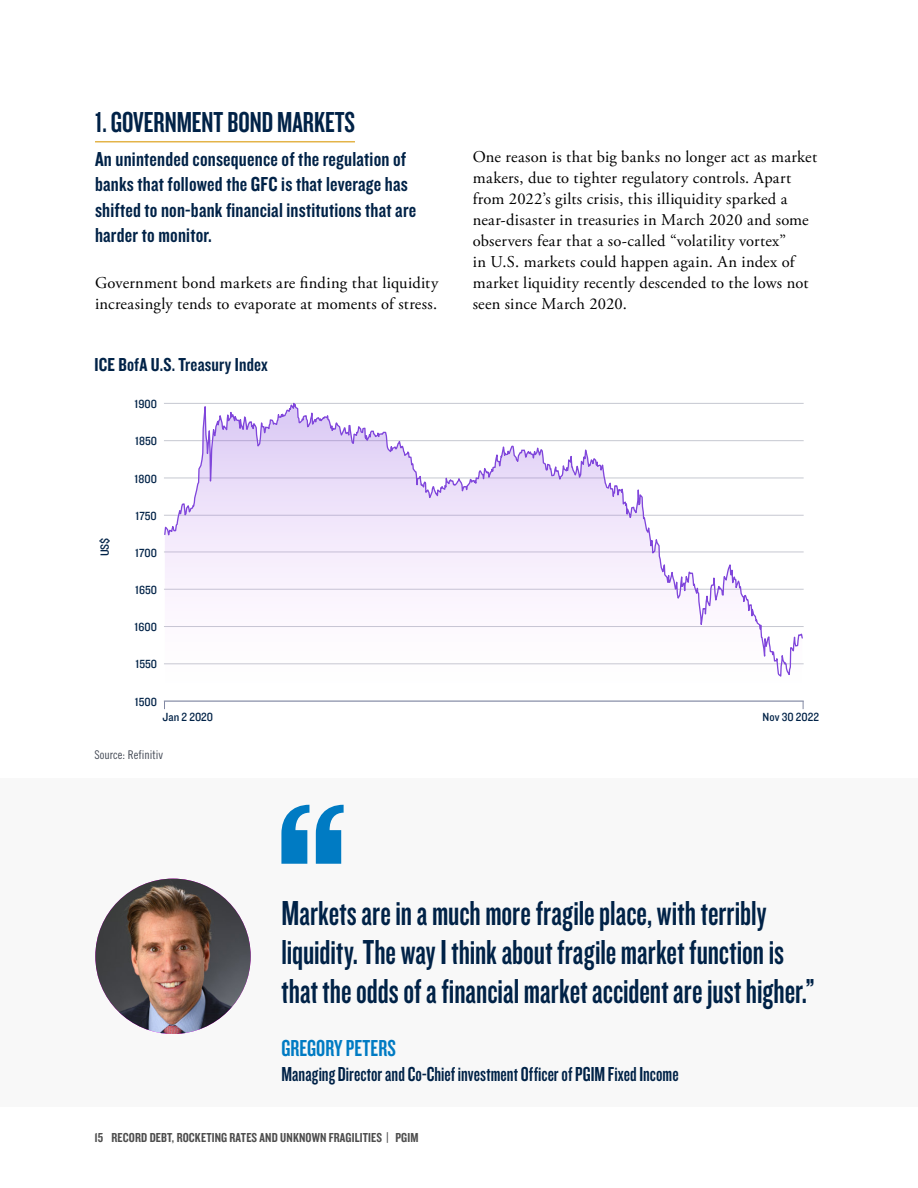
<style>
.page{position:relative;width:918px;height:1188px;background:#fff}
.page>*{position:absolute;margin:0;border:0;box-sizing:border-box;transform-origin:0 0}
.Footnote{font:36px/39px "Knockout HTF48 Featherweight";color:#002247}
.H3__Chapter_3_-_5_Ar{font:30px "Knockout 48 Featherweight";color:#002247}
.Footnote-2{font:24px "Knockout HTF48 Featherweight";color:#007bc3}
.Blue_Text{font:21px/25.2px "Knockout 49 Liteweight";letter-spacing:.01em;color:#002247}
.Footnote-3{font:21px "Knockout HTF48 Featherweight";letter-spacing:.005em;color:#002247}
.H4-Exhibit{font:19.5px "Knockout 49 Liteweight";letter-spacing:.01em;color:#002247}
.Main_Copy_-_Paragrap{font:16.5px/21px "Adobe Garamond Pro";letter-spacing:.015em;color:#000}
.t1{font:13.5px "Knockout 49 Liteweight";letter-spacing:.01em;color:#4d4d4d}
.t2{font:12.3px "Knockout 30 Junior Welterwt";color:#002247}
.Source_-_Paragraph{font:condensed 12px "Prudential Modern";color:#444a55}
</style>
<div class="page">
<div style="left:0;top:778px;width:918px;height:329px;background:#f8f8f8"></div>
<hr style="left:95px;top:141px;width:260px;height:1px;background:#e3b449">
<hr style="left:164px;top:701px;width:639px;height:1px;background:#8087a2">
<svg style="left:164px;top:402px;width:640px;height:275px"></svg>
<svg style="left:281px;top:805px;width:63px;height:59px"></svg>
<img style="left:95px;top:879px;width:156px;height:155px;border-radius:78px">
<h3 class="H3__Chapter_3_-_5_Ar" style="left:95px;top:104px;width:261px">1. GOVERNMENT BOND MARKETS</h3>
<p class="Blue_Text" style="left:95px;top:146px;width:323px">An unintended consequence of the regulation of banks that followed the GFC is that leverage has shifted to non-bank financial institutions that are harder to monitor.</p>
<p class="Main_Copy_-_Paragrap" style="left:95px;top:273px;width:345px">Government bond markets are finding that liquidity increasingly tends to evaporate at moments of stress.</p>
<h4 class="H4-Exhibit" style="left:94px;top:352px;width:175px">ICE BofA U.S. Treasury Index</h4>
<p class="t2" style="left:135px;top:396px;width:24px">1900</p>
<p class="t2" style="left:135px;top:433px;width:23px">1850</p>
<p class="t2" style="left:135px;top:470px;width:24px">1800</p>
<p class="t2" style="left:97px;top:556px;width:20px;rotate:-90deg">US$</p>
<p class="t2" style="left:136px;top:508px;width:23px">1750</p>
<p class="t2" style="left:135px;top:545px;width:23px">1700</p>
<p class="t2" style="left:135px;top:582px;width:23px">1650</p>
<p class="t2" style="left:135px;top:619px;width:24px">1600</p>
<p class="t2" style="left:135px;top:656px;width:23px">1550</p>
<p class="t2" style="left:135px;top:693px;width:24px">1500</p>
<p class="Main_Copy_-_Paragrap" style="left:473px;top:147px;width:346px">One reason is that big banks no longer act as market makers, due to tighter regulatory controls. Apart from 2022’s gilts crisis, this illiquidity sparked a near-disaster in treasuries in March 2020 and some observers fear that a so-called “volatility vortex”<br>in U.S. markets could happen again. An index of market liquidity recently descended to the lows not seen since March 2020.</p>
<p class="t2" style="left:162px;top:709px;width:52px">Jan 2 2020</p>
<p class="t2" style="left:763px;top:709px;width:58px">Nov 30 2022</p>
<p class="Source_-_Paragraph" style="left:94px;top:748px;width:70px">Source: Refinitiv</p>
<p class="Footnote" style="left:281px;top:894px;width:535px">Markets are in a much more fragile place, with terribly liquidity. The way I think about fragile market function is that the odds of a financial market accident are just higher.”</p>
<p class="Footnote-2" style="left:281px;top:1036px;width:116px">GREGORY PETERS</p>
<p class="Footnote-3" style="left:281px;top:1063px;width:399px">Managing Director and Co-Chief investment Officer of PGIM Fixed Income</p>
<p class="t1" style="left:94px;top:1129px;width:325px">15 RECORD DEBT, ROCKETING RATES AND UNKNOWN FRAGILITIES | PGIM</p>
</div>
